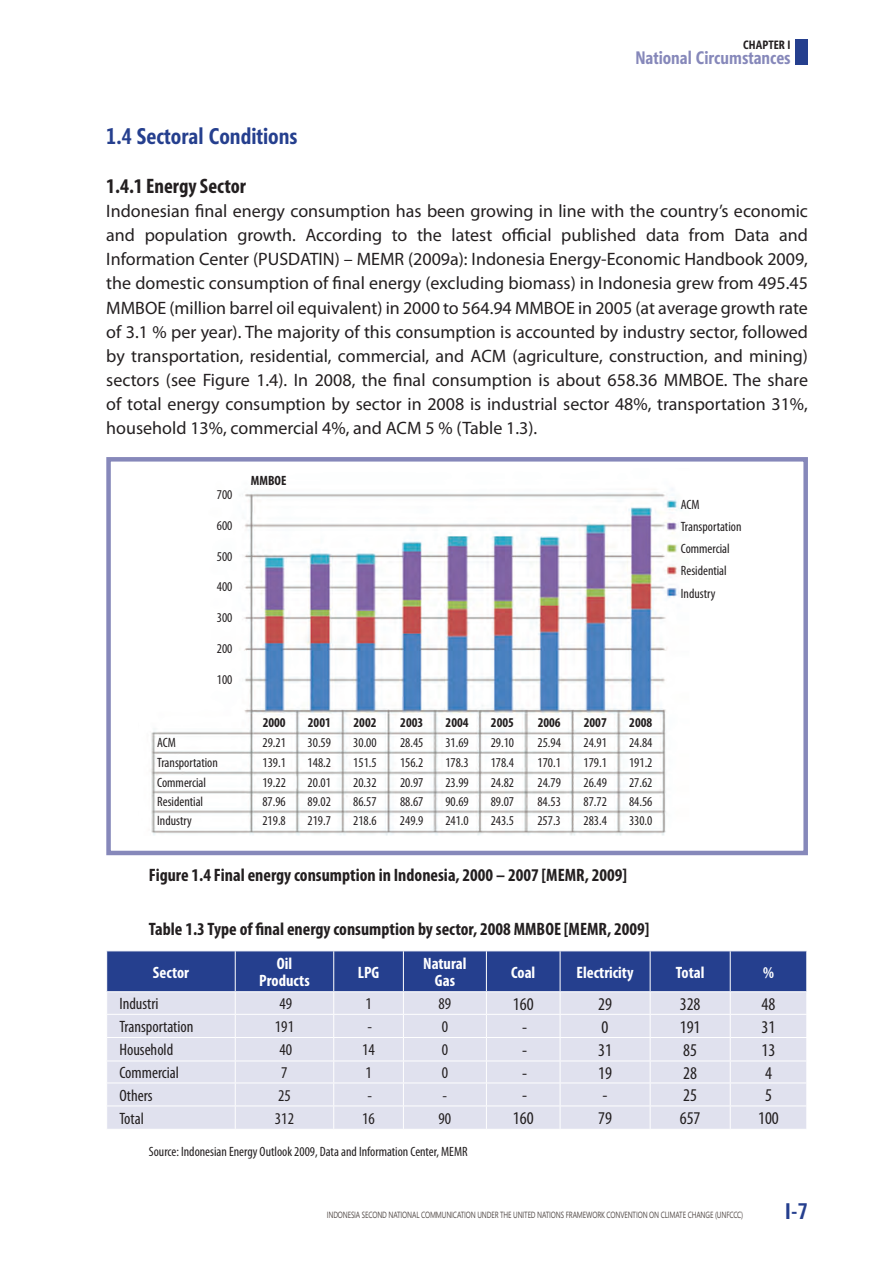
<style>
.page{position:relative;width:893px;height:1263px;background:#fff}
.page>*{position:absolute;margin:0;border:0;box-sizing:border-box;transform-origin:0 0}
.t1{font:700 22.5px "Segoe Condensed";color:#253f8e}
.t2{font:700 condensed 21px "Myriad Pro";color:#231f20}
.t3{font:18px/24.2px "Myriad Pro";color:#231f20;text-align:justify}
.t4{font:700 condensed 18px "Myriad Pro";color:#231f20}
.t5{font:condensed 18px "Myriad Pro";color:#231f20}
.t6{font:700 18px "Segoe Condensed";color:#8688ba}
.t7{font:condensed 16.5px "Myriad Pro";color:#231f20}
.t8{font:700 condensed 16.5px/16.5px "Myriad Pro";color:#fff;text-align:center}
.t9{font:condensed 13.5px/22.2px "Myriad Pro";color:#231f20}
.t10{font:700 condensed 13.5px "Myriad Pro";color:#231f20}
.t11{font:700 12px "Segoe Condensed";color:#231f20}
.t12{font:9px "Segoe";letter-spacing:-.02em;color:#524a47;scale:.75 1}
</style>
<div class="page">
<div style="left:106px;top:457px;width:702px;height:398px;border:4px solid #8688ba"></div>
<img style="left:151px;top:489px;width:531px;height:346px">
<svg style="left:106px;top:951px;width:701px;height:178px;background:#b8bed9"></svg>
<div style="left:795px;top:39px;width:13px;height:25px;background:#253f8e"></div>
<p class="t11" style="left:743px;top:38px;width:13px">Chapter</p>
<p class="t11" style="left:788px;top:38px;width:5px">I</p>
<p class="t6" style="left:635px;top:47px;width:157px">National Circumstances</p>
<p class="t1" style="left:106px;top:124px;width:193px">1.4 Sectoral Conditions</p>
<p class="t2" style="left:106px;top:173px;width:141px">1.4.1 Energy Sector</p>
<p class="t3" style="left:106px;top:199px;width:703px">Indonesian final energy consumption has been growing in line with the country’s economic and population growth. According to the latest official published data from Data and Information Center (PUSDATIN) – MEMR (2009a): Indonesia Energy-Economic Handbook 2009, the domestic consumption of final energy (excluding biomass) in Indonesia grew from 495.45<br>MMBOE (million barrel oil equivalent) in 2000 to 564.94 MMBOE in 2005 (at average growth rate of 3.1 % per year). The majority of this consumption is accounted by industry sector, followed by transportation, residential, commercial, and ACM (agriculture, construction, and mining) sectors (see Figure 1.4). In 2008, the final consumption is about 658.36 MMBOE. The share of total energy consumption by sector in 2008 is industrial sector 48%, transportation 31%, household 13%, commercial 4%, and ACM 5 % (Table 1.3).</p>
<p class="t9" style="left:217px;top:483px;width:17px">700</p>
<p class="t9" style="left:217px;top:514px;width:17px">600</p>
<p class="t9" style="left:217px;top:545px;width:17px">500</p>
<p class="t9" style="left:217px;top:575px;width:17px">400</p>
<p class="t9" style="left:217px;top:606px;width:17px">300</p>
<p class="t9" style="left:217px;top:637px;width:17px">200</p>
<p class="t9" style="left:217px;top:668px;width:17px">100</p>
<p class="t10" style="left:251px;top:472px;width:37px">MMBOE</p>
<p class="t10" style="left:263px;top:714px;width:25px">2000</p>
<p class="t10" style="left:308px;top:714px;width:25px">2001</p>
<p class="t10" style="left:353px;top:714px;width:25px">2002</p>
<p class="t10" style="left:400px;top:714px;width:25px">2003</p>
<p class="t10" style="left:446px;top:714px;width:25px">2004</p>
<p class="t10" style="left:491px;top:714px;width:25px">2005</p>
<p class="t10" style="left:538px;top:714px;width:25px">2006</p>
<p class="t10" style="left:584px;top:714px;width:25px">2007</p>
<p class="t10" style="left:629px;top:714px;width:25px">2008</p>
<p class="t9" style="left:157px;top:732px;width:20px">ACM</p>
<p class="t9" style="left:262px;top:732px;width:25px">29.21</p>
<p class="t9" style="left:308px;top:732px;width:25px">30.59</p>
<p class="t9" style="left:353px;top:732px;width:25px">30.00</p>
<p class="t9" style="left:400px;top:732px;width:25px">28.45</p>
<p class="t9" style="left:445px;top:732px;width:25px">31.69</p>
<p class="t9" style="left:491px;top:732px;width:25px">29.10</p>
<p class="t9" style="left:537px;top:732px;width:25px">25.94</p>
<p class="t9" style="left:584px;top:732px;width:25px">24.91</p>
<p class="t9" style="left:629px;top:732px;width:25px">24.84</p>
<p class="t9" style="left:157px;top:751px;width:62px">Transportation</p>
<p class="t9" style="left:262px;top:751px;width:25px">139.1</p>
<p class="t9" style="left:308px;top:751px;width:25px">148.2</p>
<p class="t9" style="left:353px;top:751px;width:25px">151.5</p>
<p class="t9" style="left:400px;top:751px;width:25px">156.2</p>
<p class="t9" style="left:445px;top:751px;width:25px">178.3</p>
<p class="t9" style="left:491px;top:751px;width:25px">178.4</p>
<p class="t9" style="left:537px;top:751px;width:25px">170.1</p>
<p class="t9" style="left:584px;top:751px;width:25px">179.1</p>
<p class="t9" style="left:629px;top:751px;width:25px">191.2</p>
<p class="t9" style="left:157px;top:771px;width:50px">Commercial</p>
<p class="t9" style="left:262px;top:771px;width:25px">19.22</p>
<p class="t9" style="left:308px;top:771px;width:25px">20.01</p>
<p class="t9" style="left:353px;top:771px;width:25px">20.32</p>
<p class="t9" style="left:400px;top:771px;width:25px">20.97</p>
<p class="t9" style="left:445px;top:771px;width:25px">23.99</p>
<p class="t9" style="left:491px;top:771px;width:25px">24.82</p>
<p class="t9" style="left:537px;top:771px;width:25px">24.79</p>
<p class="t9" style="left:584px;top:771px;width:25px">26.49</p>
<p class="t9" style="left:629px;top:771px;width:25px">27.62</p>
<p class="t9" style="left:157px;top:790px;width:47px">Residential</p>
<p class="t9" style="left:262px;top:790px;width:25px">87.96</p>
<p class="t9" style="left:308px;top:790px;width:25px">89.02</p>
<p class="t9" style="left:353px;top:790px;width:25px">86.57</p>
<p class="t9" style="left:400px;top:790px;width:25px">88.67</p>
<p class="t9" style="left:445px;top:790px;width:25px">90.69</p>
<p class="t9" style="left:491px;top:790px;width:25px">89.07</p>
<p class="t9" style="left:537px;top:790px;width:25px">84.53</p>
<p class="t9" style="left:583px;top:790px;width:25px">87.72</p>
<p class="t9" style="left:629px;top:790px;width:25px">84.56</p>
<p class="t9" style="left:157px;top:809px;width:36px">Industry</p>
<p class="t9" style="left:262px;top:809px;width:25px">219.8</p>
<p class="t9" style="left:308px;top:809px;width:25px">219.7</p>
<p class="t9" style="left:353px;top:809px;width:25px">218.6</p>
<p class="t9" style="left:400px;top:809px;width:25px">249.9</p>
<p class="t9" style="left:445px;top:809px;width:25px">241.0</p>
<p class="t9" style="left:491px;top:809px;width:25px">243.5</p>
<p class="t9" style="left:537px;top:809px;width:25px">257.3</p>
<p class="t9" style="left:583px;top:809px;width:25px">283.4</p>
<p class="t9" style="left:629px;top:809px;width:25px">330.0</p>
<p class="t4" style="left:149px;top:864px;width:480px">Figure 1.4 Final energy consumption in Indonesia, 2000 – 2007 [MEMR, 2009]</p>
<p class="t4" style="left:149px;top:918px;width:502px">Table 1.3 Type of final energy consumption by sector, 2008 MMBOE [MEMR, 2009]</p>
<p class="t9" style="left:681px;top:493px;width:62px">ACM<br>Transportation<br>Commercial<br>Residential<br>Industry</p>
<p class="t8" style="left:153px;top:963px;width:38px">Sector</p>
<p class="t8" style="left:259px;top:955px;width:52px">Oil<br>Products</p>
<p class="t8" style="left:358px;top:963px;width:23px">LPG</p>
<p class="t8" style="left:423px;top:955px;width:45px">Natural<br>Gas</p>
<p class="t8" style="left:511px;top:963px;width:26px">Coal</p>
<p class="t8" style="left:577px;top:963px;width:59px">Electricity</p>
<p class="t8" style="left:676px;top:963px;width:30px">Total</p>
<p class="t8" style="left:763px;top:963px;width:12px">%</p>
<p class="t7" style="left:119px;top:994px;width:41px">Industri</p>
<p class="t7" style="left:279px;top:994px;width:14px">49</p>
<p class="t7" style="left:365px;top:994px;width:8px">1</p>
<p class="t7" style="left:438px;top:994px;width:14px">89</p>
<p class="t5" style="left:513px;top:993px;width:22px">160</p>
<p class="t5" style="left:598px;top:993px;width:15px">29</p>
<p class="t5" style="left:680px;top:993px;width:22px">328</p>
<p class="t5" style="left:762px;top:993px;width:15px">48</p>
<p class="t7" style="left:119px;top:1017px;width:76px">Transportation</p>
<p class="t7" style="left:275px;top:1017px;width:21px">191</p>
<p class="t7" style="left:368px;top:1017px;width:6px">-</p>
<p class="t7" style="left:442px;top:1017px;width:8px">0</p>
<p class="t5" style="left:522px;top:1016px;width:7px">-</p>
<p class="t5" style="left:602px;top:1016px;width:8px">0</p>
<p class="t5" style="left:680px;top:1016px;width:22px">191</p>
<p class="t5" style="left:762px;top:1016px;width:15px">31</p>
<p class="t7" style="left:119px;top:1040px;width:55px">Household</p>
<p class="t7" style="left:279px;top:1040px;width:14px">40</p>
<p class="t7" style="left:362px;top:1040px;width:14px">14</p>
<p class="t7" style="left:442px;top:1040px;width:8px">0</p>
<p class="t5" style="left:522px;top:1039px;width:7px">-</p>
<p class="t5" style="left:598px;top:1039px;width:15px">31</p>
<p class="t5" style="left:683px;top:1039px;width:15px">85</p>
<p class="t5" style="left:762px;top:1039px;width:15px">13</p>
<p class="t7" style="left:119px;top:1063px;width:61px">Commercial</p>
<p class="t7" style="left:281px;top:1063px;width:8px">7</p>
<p class="t7" style="left:365px;top:1063px;width:8px">1</p>
<p class="t7" style="left:442px;top:1063px;width:8px">0</p>
<p class="t5" style="left:522px;top:1062px;width:7px">-</p>
<p class="t5" style="left:598px;top:1062px;width:15px">19</p>
<p class="t5" style="left:683px;top:1062px;width:15px">28</p>
<p class="t5" style="left:765px;top:1062px;width:8px">4</p>
<p class="t7" style="left:119px;top:1085px;width:35px">Others</p>
<p class="t7" style="left:278px;top:1085px;width:14px">25</p>
<p class="t7" style="left:368px;top:1085px;width:6px">-</p>
<p class="t7" style="left:443px;top:1085px;width:6px">-</p>
<p class="t5" style="left:522px;top:1084px;width:7px">-</p>
<p class="t5" style="left:603px;top:1084px;width:7px">-</p>
<p class="t5" style="left:683px;top:1084px;width:15px">25</p>
<p class="t5" style="left:765px;top:1084px;width:8px">5</p>
<p class="t7" style="left:119px;top:1108px;width:26px">Total</p>
<p class="t7" style="left:275px;top:1108px;width:21px">312</p>
<p class="t7" style="left:362px;top:1108px;width:14px">16</p>
<p class="t7" style="left:439px;top:1108px;width:14px">90</p>
<p class="t5" style="left:513px;top:1107px;width:22px">160</p>
<p class="t5" style="left:598px;top:1107px;width:15px">79</p>
<p class="t5" style="left:680px;top:1107px;width:22px">657</p>
<p class="t5" style="left:758px;top:1107px;width:22px">100</p>
<p class="t9" style="left:149px;top:1140px;width:320px">Source: Indonesian Energy Outlook 2009, Data and Information Center, MEMR</p>
<p class="t12" style="left:327px;top:1209px;width:557px">INDONESIA SECOND NATIONAL COMMUNICATION U NDER THE U NITED NATIONS FRAMEWORK CONVENTION ON CLI MATE CHANGE (UN FCCC )</p>
<p class="t1" style="left:785px;top:1198px;width:24px">I-7</p>
</div>
